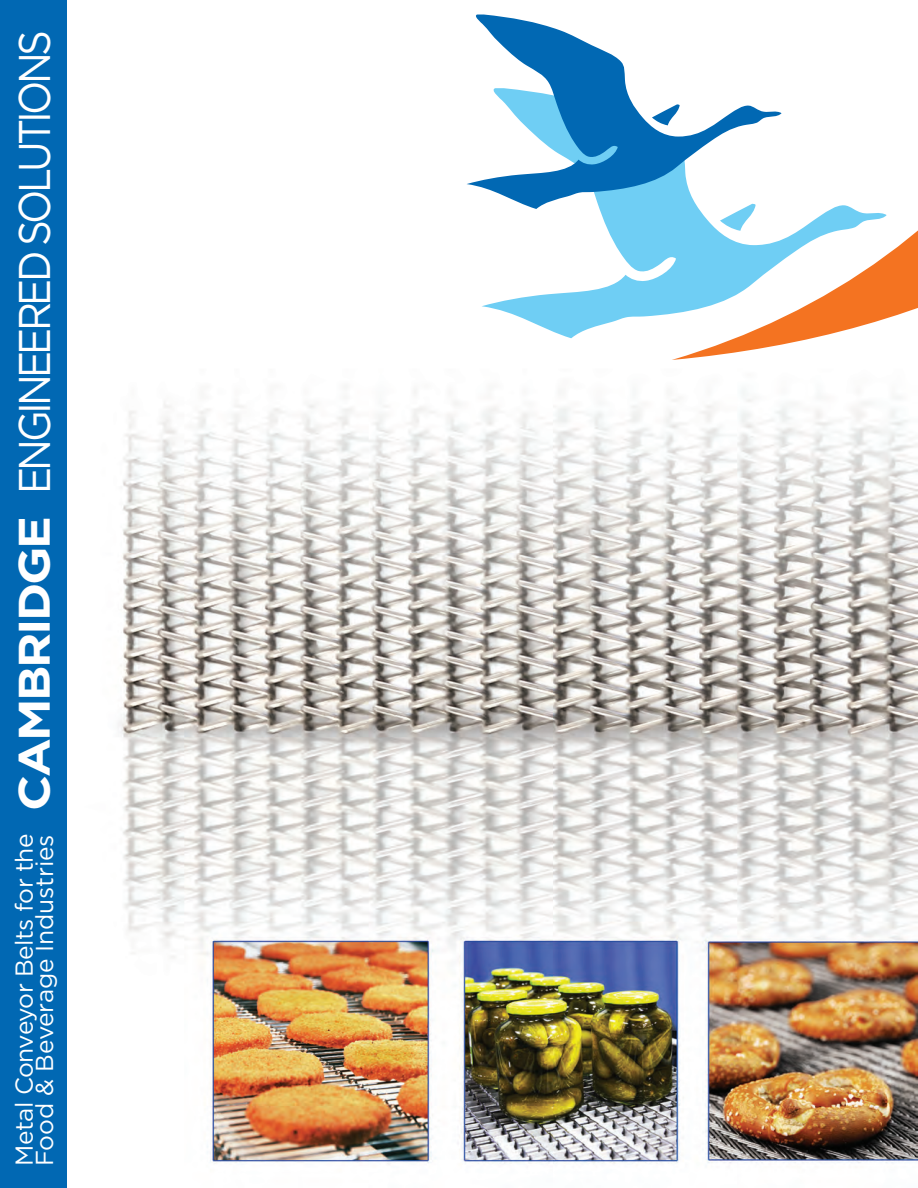
<style>
.page{position:relative;width:918px;height:1188px;background:#fff}
.page>*{position:absolute;margin:0;border:0;box-sizing:border-box;transform-origin:0 0}
.t1{font:44.4px "Gotham";letter-spacing:-.09em;color:#fff;scale:.91 1}
.t2{font:700 44.1px "Gotham";letter-spacing:-.05em;color:#fff;scale:1.11 1}
.t3{font:24.45px "Gotham";letter-spacing:-.02em;color:#fff}
</style>
<div class="page">
<img style="left:0;top:0;width:918px;height:1188px">
<div style="left:1px;top:0;width:66px;height:1188px;background:#0168b3"></div>
<svg style="left:672px;top:0;width:246px;height:360px"></svg>
<svg style="left:482px;top:88px;width:405px;height:250px"></svg>
<svg style="left:720px;top:209px;width:36px;height:22px"></svg>
<svg style="left:467px;top:15px;width:315px;height:194px"></svg>
<svg style="left:652px;top:104px;width:28px;height:21px"></svg>
<p class="t1" style="left:10px;top:494px;width:511px;rotate:-90deg">ENGINEERED SOLUTIONS</p>
<p class="t2" style="left:9px;top:811px;width:267px;rotate:-90deg">CAMBRIDGE</p>
<p class="t3" style="left:11px;top:1166px;width:334px;rotate:-90deg">Metal Conveyor Belts for the</p>
<p class="t3" style="left:31px;top:1166px;width:333px;rotate:-90deg">Food &amp; Beverage Industries</p>
</div>
